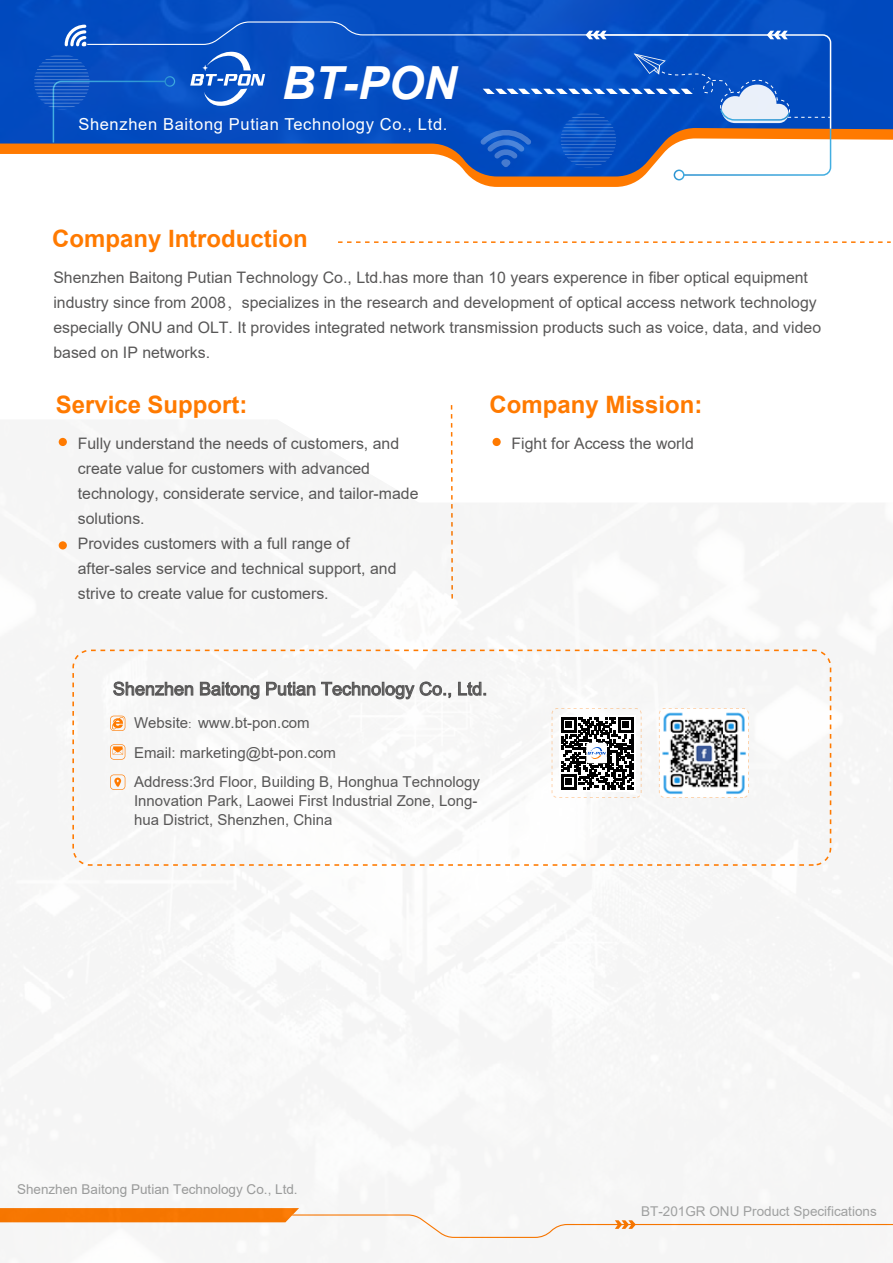
<style>
.page{position:relative;width:893px;height:1263px;background:#fff}
.page>*{position:absolute;margin:0;border:0;box-sizing:border-box;transform-origin:0 0}
.t1{font:italic 700 45.6px "Arial";color:#fff}
.t2{font:700 24px "Arial";color:#ff7a00}
.t3{font:18px "Arial";color:#585757}
.t4{font:16.5px "Arial";letter-spacing:.04em;color:#fff}
.t5{font:15.9px/25px "Arial";color:#585757}
.t6{font:15px/19px "Arial";color:#585757}
.t7{font:13.5px "Arial";color:#9fa0a0}
.s1{font-family:"Adobe Song Std";font-weight:300}
</style>
<div class="page">
<svg style="left:450px;top:405px;width:3px;height:14px"></svg>
<svg style="left:469px;top:176px;width:216px;height:11px;fill:#ff7a00"></svg>
<img style="left:0;top:0;width:893px;height:154px">
<hr style="left:34px;top:56px;width:56px;height:1px;background:#fff">
<hr style="left:34px;top:59px;width:56px;height:1px;background:#fff">
<hr style="left:34px;top:62px;width:56px;height:1px;background:#fff">
<hr style="left:34px;top:66px;width:56px;height:1px;background:#fff">
<hr style="left:34px;top:69px;width:56px;height:1px;background:#fff">
<hr style="left:34px;top:72px;width:56px;height:1px;background:#fff">
<hr style="left:34px;top:76px;width:56px;height:1px;background:#fff">
<hr style="left:34px;top:79px;width:56px;height:1px;background:#fff">
<hr style="left:34px;top:83px;width:56px;height:1px;background:#fff">
<hr style="left:34px;top:86px;width:56px;height:1px;background:#fff">
<hr style="left:34px;top:89px;width:56px;height:1px;background:#fff">
<hr style="left:34px;top:93px;width:56px;height:1px;background:#fff">
<hr style="left:34px;top:96px;width:56px;height:1px;background:#fff">
<hr style="left:34px;top:99px;width:56px;height:1px;background:#fff">
<hr style="left:34px;top:103px;width:56px;height:1px;background:#fff">
<hr style="left:34px;top:106px;width:56px;height:1px;background:#fff">
<hr style="left:34px;top:110px;width:56px;height:1px;background:#fff">
<div style="left:674px;top:170px;width:10px;height:10px;border:2px solid #fff;border-radius:50%"></div>
<svg style="left:52px;top:5px;width:780px;height:171px;background:#376bc2"></svg>
<img style="left:0;top:423px;width:893px;height:815px">
<div style="left:72px;top:649px;width:759px;height:217px;border:2px dashed #ff7a00;border-radius:17px"></div>
<svg style="left:113px;top:682px;width:80px;height:14px"></svg>
<svg style="left:200px;top:682px;width:59px;height:17px"></svg>
<svg style="left:266px;top:682px;width:49px;height:14px"></svg>
<svg style="left:321px;top:682px;width:130px;height:17px"></svg>
<svg style="left:458px;top:682px;width:28px;height:14px"></svg>
<div style="left:59px;top:438px;width:8px;height:8px;background:#ff7a00;border-radius:50%"></div>
<div style="left:59px;top:541px;width:8px;height:8px;background:#ff7a00;border-radius:50%"></div>
<div style="left:492px;top:438px;width:9px;height:8px;background:#ff7a00;border-radius:50%"></div>
<svg style="left:338px;top:241px;width:553px;height:2px"></svg>
<img style="left:659px;top:708px;width:89px;height:89px">
<div style="left:659px;top:708px;width:90px;height:90px;border:1px dashed #ff7a00;border-radius:5px"></div>
<svg style="left:110px;top:774px;width:15px;height:16px"></svg>
<svg style="left:110px;top:716px;width:15px;height:15px"></svg>
<svg style="left:110px;top:744px;width:15px;height:16px"></svg>
<div style="left:552px;top:708px;width:90px;height:90px;border:1px dashed #ff7a00;border-radius:5px"></div>
<div style="left:559px;top:715px;width:77px;height:77px;background:#fff"></div>
<svg style="left:561px;top:717px;width:73px;height:72px"></svg>
<h1 class="t1" style="left:282px;top:52px;width:176px">BT-PON</h1>
<p class="t4" style="left:78px;top:113px;width:371px">Shenzhen Baitong Putian Technology Co., Ltd.</p>
<h2 class="t2" style="left:52px;top:222px;width:257px">Company Introduction</h2>
<p class="t5" style="left:53px;top:265px;width:769px">Shenzhen Baitong Putian Technology Co., Ltd.has more than 10 years experence in fiber optical equipment industry since from 2008<span class="s1">，</span>specializes in the research and development of optical access network technology especially ONU and OLT. It provides integrated network transmission products such as voice, data, and video based on IP networks.</p>
<h2 class="t2" style="left:56px;top:387px;width:193px">Service Support:</h2>
<p class="t5" style="left:78px;top:431px;width:342px">Fully understand the needs of customers, and create value for customers with advanced technology, considerate service, and tailor-made solutions.<br>Provides customers with a full range of after-sales service and technical support, and strive to create value for customers.</p>
<h2 class="t2" style="left:490px;top:387px;width:214px">Company Mission:</h2>
<p class="t5" style="left:512px;top:431px;width:184px">Fight for Access the world</p>
<p class="t3" style="left:113px;top:676px;width:376px">Shenzhen Baitong Putian Technology Co., Ltd.</p>
<p class="t6" style="left:134px;top:707px;width:203px;line-height:30px">Website<span class="s1">:</span> www.bt-pon.com<br>Email: marketing@bt-pon.com</p>
<p class="t6" style="left:134px;top:772px;width:347px">Address:3rd Floor, Building B, Honghua Technology<br>Innovation Park, Laowei First Industrial Zone, Long&shy;hua District, Shenzhen, China</p>
<p class="t7" style="left:17px;top:1180px;width:282px">Shenzhen Baitong Putian Technology Co., Ltd.</p>
<p class="t7" style="left:641px;top:1202px;width:237px">BT-201GR ONU Product Specifications</p>
</div>
